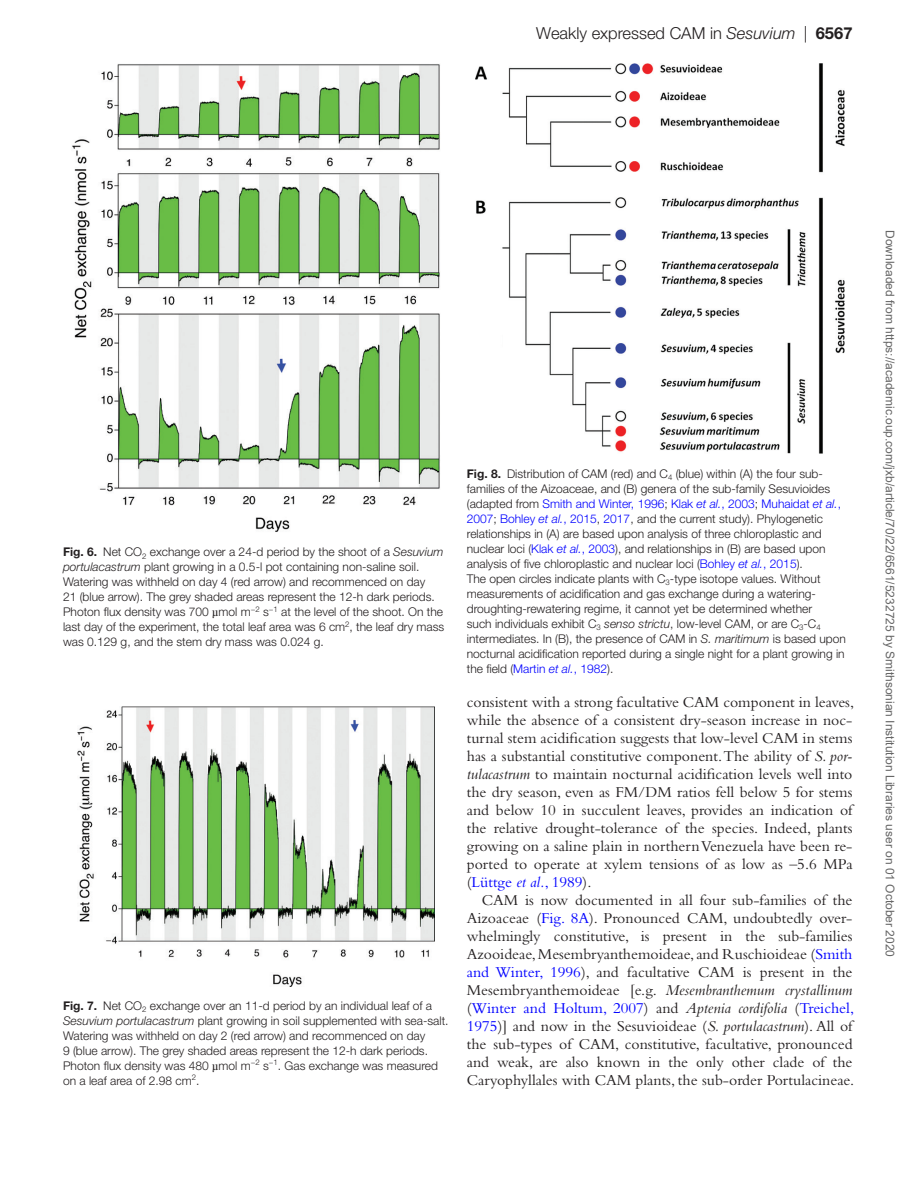
<style>
.page{position:relative;width:919px;height:1187px;background:#fff}
.page>*{position:absolute;margin:0;border:0;box-sizing:border-box;transform-origin:0 0}
.t1{font:300 16.5px "Helvetica Neue LT Std";color:#231f20}
.t2{font:15.75px/18px "Bembo Std";color:#231f20;text-align:justify}
.t3{font:300 12px/15px "Helvetica Neue LT Std";color:#231f20}
.t4{font:12px "Arial";color:#666}
.s1{font-style:italic}
.s2{font-weight:700}
.s3{font-family:"Gandhari Unicode";font-weight:400}
.s4{color:#00f}
.s5{font-style:italic;color:#00f}
</style>
<div class="page">
<img style="left:72px;top:64px;width:368px;height:468px">
<img style="left:78px;top:706px;width:356px;height:280px">
<img style="left:475px;top:63px;width:369px;height:391px">
<h1 class="t1" style="left:536px;top:23px;width:318px">Weakly expressed CAM in <span class="s1">Sesuvium</span> | <span class="s2">6567</span></h1>
<p class="t3" style="left:63px;top:544px;width:383px"><span class="s2">Fig. 6.</span> Net CO<sub>2</sub> exchange over a 24-d period by the shoot of a <span class="s1">Sesuvium portulacastrum</span> plant growing in a 0.5-l pot containing non-saline soil.<br>Watering was withheld on day 4 (red arrow) and recommenced on day<br>21 (blue arrow). The grey shaded areas represent the 12-h dark periods.<br>Photon flux density was 700 <span class="s3">µ</span>mol m<sup>−2</sup> s<sup>−1</sup> at the level of the shoot. On the last day of the experiment, the total leaf area was 6 cm<sup>2</sup>, the leaf dry mass was 0.129 g, and the stem dry mass was 0.024 g.</p>
<p class="t3" style="left:63px;top:997px;width:387px"><span class="s2">Fig. 7.</span> Net CO<sub>2</sub> exchange over an 11-d period by an individual leaf of a <span class="s1">Sesuvium portulacastrum</span> plant growing in soil supplemented with sea-salt.<br>Watering was withheld on day 2 (red arrow) and recommenced on day<br>9 (blue arrow). The grey shaded areas represent the 12-h dark periods.<br>Photon flux density was 480 <span class="s3">µ</span>mol m<sup>−2</sup> s<sup>−1</sup>. Gas exchange was measured on a leaf area of 2.98 cm<sup>2</sup>.</p>
<p class="t3" style="left:466px;top:466px;width:380px"><span class="s2">Fig. 8.</span> Distribution of CAM (red) and C<sub>4</sub> (blue) within (A) the four sub&shy;families of the Aizoaceae, and (B) genera of the sub-family Sesuvioides (adapted from <span class="s4">Smith and Winter, 1996</span>; <span class="s4">Klak</span> <span class="s5">et al.</span><span class="s4">, 2003</span>; <span class="s4">Muhaidat</span> <span class="s5">et al.</span><span class="s4">, 2007</span>; <span class="s4">Bohley</span> <span class="s5">et al.</span><span class="s4">, 2015</span>, <span class="s4">2017</span>, and the current study). Phylogenetic relationships in (A) are based upon analysis of three chloroplastic and nuclear loci (<span class="s4">Klak</span> <span class="s5">et al.</span><span class="s4">, 2003</span>), and relationships in (B) are based upon analysis of five chloroplastic and nuclear loci (<span class="s4">Bohley</span> <span class="s5">et al.</span><span class="s4">, 2015</span>).<br>The open circles indicate plants with C<sub>3</sub>-type isotope values. Without measurements of acidification and gas exchange during a watering&shy;droughting-rewatering regime, it cannot yet be determined whether<br>such individuals exhibit C<sub>3</sub> <span class="s1">senso strictu</span>, low-level CAM, or are C<sub>3</sub>-C<sub>4 </sub>intermediates. In (B), the presence of CAM in <span class="s1">S. maritimum</span> is based upon nocturnal acidification reported during a single night for a plant growing in the field (<span class="s4">Martin</span> <span class="s5">et al.</span><span class="s4">, 1982</span>).</p>
<p class="t2" style="left:466px;top:693px;width:389px">consistent with a strong facultative CAM component in leaves, while the absence of a consistent dry-season increase in noc&shy;turnal stem acidification suggests that low-level CAM in stems has a substantial constitutive component. The ability of <span class="s1">S. por&shy;tulacastrum</span> to maintain nocturnal acidification levels well into the dry season, even as FM/DM ratios fell below 5 for stems and below 10 in succulent leaves, provides an indication of the relative drought-tolerance of the species. Indeed, plants growing on a saline plain in northern Venezuela have been re&shy;ported to operate at xylem tensions of as low as –5.6 MPa (<span class="s4">Lüttge</span> <span class="s5">et al.</span><span class="s4">, 1989</span>).</p>
<p class="t2" style="left:466px;top:891px;width:389px;text-indent:15px">CAM is now documented in all four sub-families of the Aizoaceae (<span class="s4">Fig. 8A</span>). Pronounced CAM, undoubtedly over&shy;whelmingly constitutive, is present in the sub-families Azooideae, Mesembryanthemoideae, and Ruschioideae (<span class="s4">Smith and Winter, 1996</span>), and facultative CAM is present in the Mesembryanthemoideae [e.g. <span class="s1">Mesembranthemum crystallinum </span>(<span class="s4">Winter and Holtum, 2007</span>) and <span class="s1">Aptenia cordifolia</span> (<span class="s4">Treichel, 1975</span>)] and now in the Sesuvioideae (<span class="s1">S. portulacastrum</span>). All of the sub-types of CAM, constitutive, facultative, pronounced and weak, are also known in the only other clade of the Caryophyllales with CAM plants, the sub-order Portulacineae.</p>
<p class="t4" style="left:894px;top:230px;width:728px;rotate:90deg">Downloaded from https://academic.oup.com/jxb/article/70/22/6561/5232725 by Smithsonian Institution Libraries user on 01 October 2020</p>
</div>
